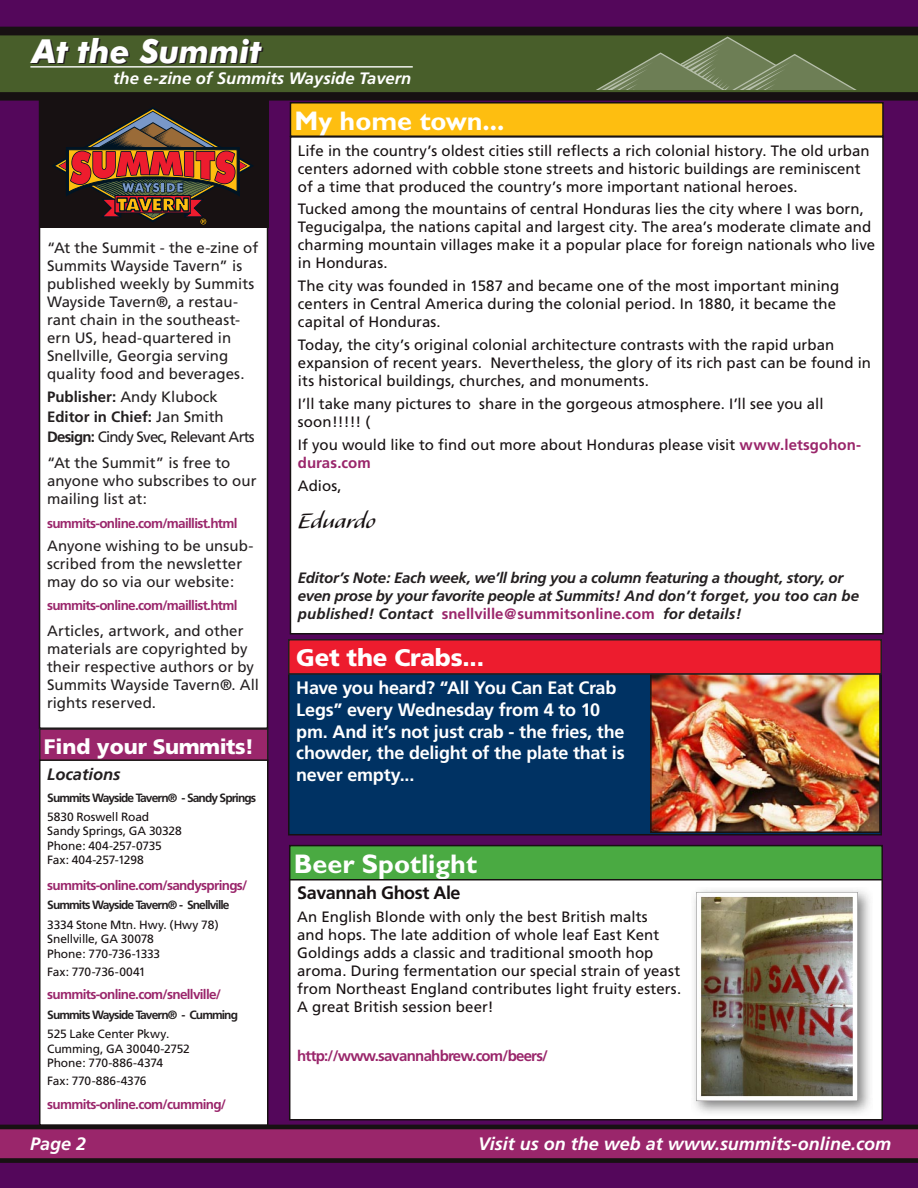
<style>
.page{position:relative;width:918px;height:1188px;background:#54075b}
.page>*{position:absolute;margin:0;border:0;box-sizing:border-box;transform-origin:0 0}
.t1{font:italic 700 33.15px "Futura BT";color:#fff}
.News_Box_Titles{font:700 27px "Gill Sans";color:#fff}
.Feature{font:27px "Alexa";letter-spacing:-.005em;color:#171112}
.News_Box_Titles-2{font:900 24px "Frutiger";letter-spacing:-.01em;color:#fff}
.Headers_in_Big_Stories{font:900 21px "Frutiger";letter-spacing:-.01em;color:#fff}
.Feature-2{font:700 18px/21.6px "Frutiger";letter-spacing:-.015em;color:#fff}
.Footer_Type{font:italic 700 18px "Frutiger";color:#fff}
.Heads_in_Shorts{font:700 18px "Frutiger";letter-spacing:-.025em;color:#171112}
.t2{font:italic 700 16.5px "Frutiger";color:#fff}
.Passport_List{font:italic 700 16.5px "Frutiger";color:#231f20}
.Feature-3{font:15px/18px "Frutiger";letter-spacing:.005em;color:#171112}
.Body_copy{font:15px/18px "Frutiger";letter-spacing:.005em;color:#231f20}
.Feature-4{font:italic 700 15px/18px "Frutiger";letter-spacing:-.02em;color:#231f20}
.urls{font:700 15px "Frutiger";letter-spacing:-.05em;color:#9a266b}
.Name_List_-_Masthead{font:15px "Frutiger";letter-spacing:-.05em;color:#231f20}
.Name_List_-_Masthead-2{font:700 15px "Frutiger";color:#231f20}
.Name_List_-_Masthead-3{font:15px "Frutiger";color:#231f20}
.urls-2{font:700 13.5px "Frutiger";letter-spacing:-.05em;color:#9a266b}
.Feature-5{font:12px/14.4px "Frutiger";letter-spacing:-.01em;color:#171112}
.t3{font:700 12px "Frutiger";letter-spacing:-.075em;color:#231f20}
.s1{font-weight:700}
.s2{font-weight:400}
.s3{font-weight:700;color:#9a266b}
.s4{font-style:normal;color:#9a266b}
</style>
<div class="page">
<svg style="left:0;top:1125px;width:918px;height:38px"></svg>
<div style="left:40px;top:100px;width:228px;height:628px;background:#fff"></div>
<div style="left:39px;top:99px;width:229px;height:630px;border:2px solid #171112"></div>
<div style="left:40px;top:729px;width:228px;height:33px;background:#9a266b"></div>
<div style="left:39px;top:728px;width:229px;height:35px;border:2px solid #231f20"></div>
<div style="left:40px;top:760px;width:228px;height:365px;background:#fff"></div>
<div style="left:39px;top:759px;width:229px;height:367px;border:2px solid #171112"></div>
<div style="left:0;top:27px;width:918px;height:74px;background:#171112"></div>
<svg style="left:0;top:34px;width:918px;height:60px"></svg>
<div style="left:39px;top:100px;width:229px;height:128px;background:#171112"></div>
<svg style="left:52px;top:107px;width:202px;height:117px"></svg>
<hr style="left:30px;top:66px;width:383px;height:2px;background:#fff">
<svg style="left:567px;top:36px;width:324px;height:54px"></svg>
<div style="left:289px;top:673px;width:592px;height:162px;background:#003263"></div>
<div style="left:288px;top:673px;width:594px;height:162px;border:2px solid #171112"></div>
<img style="left:653px;top:676px;width:225px;height:154px">
<div style="left:650px;top:673px;width:231px;height:160px;border:2px solid #171112"></div>
<div style="left:289px;top:640px;width:592px;height:34px;background:#ed1c2e"></div>
<div style="left:288px;top:639px;width:594px;height:36px;border:2px solid #231f20"></div>
<div style="left:290px;top:878px;width:592px;height:242px;background:#fff"></div>
<div style="left:289px;top:877px;width:594px;height:243px;border:2px solid #171112"></div>
<div style="left:290px;top:846px;width:592px;height:34px;background:#4aaa42"></div>
<div style="left:289px;top:845px;width:594px;height:35px;border:2px solid #171112"></div>
<div style="left:290px;top:103px;width:593px;height:33px;background:#febe10"></div>
<div style="left:290px;top:102px;width:594px;height:35px;border:2px solid #171112"></div>
<div style="left:290px;top:137px;width:593px;height:497px;background:#fff"></div>
<div style="left:290px;top:136px;width:594px;height:498px;border:2px solid #171112"></div>
<img style="left:694px;top:890px;width:176px;height:224px">
<p class="t1" style="left:32px;top:31px;width:231px">At the Summit</p>
<p class="t2" style="left:113px;top:68px;width:300px">the e-zine of Summits Wayside Tavern</p>
<p class="Body_copy" style="left:47px;top:239px;width:213px">“At the Summit - the e-zine of<br>Summits Wayside Tavern” is published weekly by Summits<br>Wayside Tavern®, a restau&shy;rant chain in the southeast&shy;ern US, head-quartered in<br>Snellville, Georgia serving quality food and beverages.</p>
<p class="Name_List_-_Masthead-3" style="left:47px;top:388px;width:172px"><span class="s1">Publisher:</span> Andy Klubock</p>
<p class="Name_List_-_Masthead-2" style="left:47px;top:408px;width:178px">Editor in Chief: <span class="s2">Jan Smith</span></p>
<p class="Name_List_-_Masthead" style="left:47px;top:428px;width:209px"><span class="s1">Design:</span> Cindy Svec, Relevant Arts</p>
<p class="Body_copy" style="left:47px;top:454px;width:211px">“At the Summit” is free to anyone who subscribes to our mailing list at:</p>
<p class="urls-2" style="left:47px;top:515px;width:192px">summits-online.com/maillist.html</p>
<p class="Body_copy" style="left:47px;top:537px;width:208px">Anyone wishing to be unsub&shy;scribed from the newsletter may do so via our website:</p>
<p class="urls-2" style="left:47px;top:598px;width:192px">summits-online.com/maillist.html</p>
<p class="Body_copy" style="left:47px;top:622px;width:214px">Articles, artwork, and other materials are copyrighted by their respective authors or by<br>Summits Wayside Tavern®. All rights reserved.</p>
<p class="Headers_in_Big_Stories" style="left:44px;top:734px;width:212px">Find your Summits!</p>
<p class="Passport_List" style="left:47px;top:765px;width:75px">Locations</p>
<p class="t3" style="left:47px;top:790px;width:211px">Summits Wayside Tavern® - Sandy Springs</p>
<p class="Feature-5" style="left:47px;top:810px;width:136px">5830 Roswell Road<br>Sandy Springs, GA 30328<br>Phone: 404-257-0735<br>Fax: 404-257-1298</p>
<p class="urls-2" style="left:47px;top:877px;width:202px">summits-online.com/sandysprings/</p>
<p class="t3" style="left:47px;top:898px;width:184px">Summits Wayside Tavern® - Snellville</p>
<p class="Feature-5" style="left:47px;top:917px;width:173px">3334 Stone Mtn. Hwy. (Hwy 78)<br>Snellville, GA 30078<br>Phone: 770-736-1333</p>
<p class="Feature-5" style="left:47px;top:964px;width:100px">Fax: 770-736-0041</p>
<p class="urls-2" style="left:47px;top:987px;width:175px">summits-online.com/snellville/</p>
<p class="t3" style="left:47px;top:1008px;width:192px">Summits Wayside Tavern® - Cumming</p>
<p class="Feature-5" style="left:47px;top:1027px;width:144px">525 Lake Center Pkwy.<br>Cumming, GA 30040-2752<br>Phone: 770-886-4374</p>
<p class="Feature-5" style="left:47px;top:1074px;width:101px">Fax: 770-886-4376</p>
<p class="urls-2" style="left:47px;top:1096px;width:180px">summits-online.com/cumming/</p>
<p class="News_Box_Titles" style="left:294px;top:105px;width:212px">My home town...</p>
<p class="Feature-3" style="left:298px;top:141px;width:573px">Life in the country’s oldest cities still reflects a rich colonial history. The old urban centers adorned with cobble stone streets and historic buildings are reminiscent of a time that produced the country’s more important national heroes.</p>
<p class="Feature-3" style="left:298px;top:200px;width:579px">Tucked among the mountains of central Honduras lies the city where I was born, Tegucigalpa, the nations capital and largest city. The area’s moderate climate and charming mountain villages make it a popular place for foreign nationals who live in Honduras.</p>
<p class="Feature-3" style="left:298px;top:277px;width:543px">The city was founded in 1587 and became one of the most important mining centers in Central America during the colonial period. In 1880, it became the capital of Honduras.</p>
<p class="Feature-3" style="left:298px;top:336px;width:575px">Today, the city’s original colonial architecture contrasts with the rapid urban expansion of recent years. Nevertheless, the glory of its rich past can be found in its historical buildings, churches, and monuments.</p>
<p class="Feature-3" style="left:298px;top:395px;width:527px">I’ll take many pictures to share in the gorgeous atmosphere. I’ll see you all soon!!!!! (</p>
<p class="Feature-3" style="left:298px;top:436px;width:565px">If you would like to find out more about Honduras please visit <span class="s3">www.letsgohon&shy;duras.com</span></p>
<p class="Feature-3" style="left:298px;top:477px;width:45px">Adios,</p>
<p class="Feature" style="left:298px;top:508px;width:79px">Eduardo</p>
<p class="Feature-4" style="left:298px;top:569px;width:563px">Editor’s Note: Each week, we’ll bring you a column featuring a thought, story, or even prose by your favorite people at Summits! And don’t forget, you too can be published! Contact <span class="s4">snellville@summitsonline.com</span> for details!</p>
<p class="News_Box_Titles-2" style="left:296px;top:643px;width:189px">Get the Crabs...</p>
<p class="Feature-2" style="left:296px;top:678px;width:330px">Have you heard? “All You Can Eat Crab<br>Legs” every Wednesday from 4 to 10 pm. And it’s not just crab - the fries, the chowder, the delight of the plate that is never empty...</p>
<p class="News_Box_Titles" style="left:294px;top:848px;width:185px">Beer Spotlight</p>
<p class="Heads_in_Shorts" style="left:297px;top:882px;width:165px">Savannah Ghost Ale</p>
<p class="Feature-3" style="left:297px;top:908px;width:386px">An English Blonde with only the best British malts<br>and hops. The late addition of whole leaf East Kent Goldings adds a classic and traditional smooth hop aroma. During fermentation our special strain of yeast from Northeast England contributes light fruity esters.<br>A great British session beer!</p>
<p class="urls" style="left:297px;top:1047px;width:252px">http://www.savannahbrew.com/beers/</p>
<p class="Footer_Type" style="left:30px;top:1133px;width:58px">Page 2</p>
<p class="Footer_Type" style="left:478px;top:1134px;width:414px">Visit us on the web at www.summits-online.com</p>
</div>
